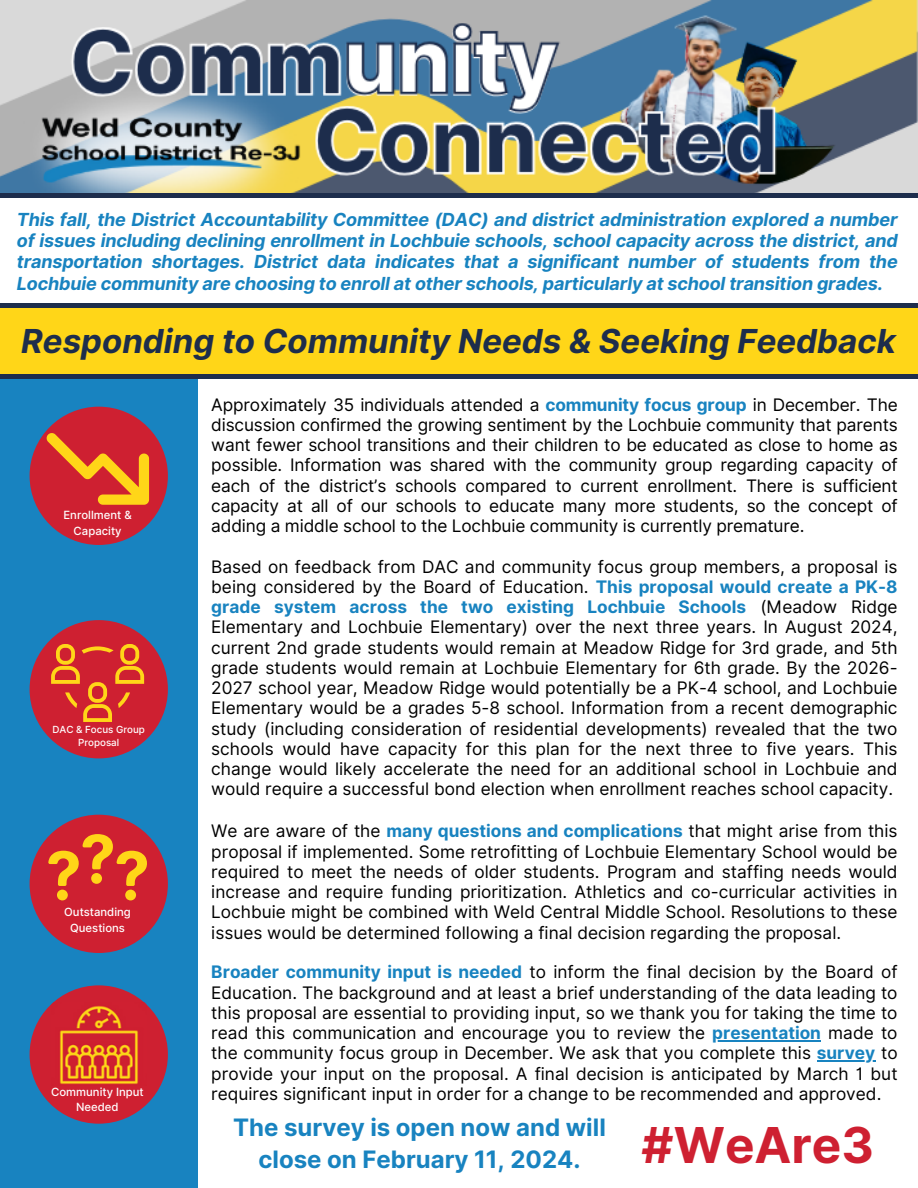
<style>
.page{position:relative;width:918px;height:1188px;background:#fff}
.page>*{position:absolute;margin:0;border:0;box-sizing:border-box;transform-origin:0 0}
.t1{font:700 49.5px "Inter";color:#ce2031}
.t2{font:italic 700 33px "Inter";color:#1d2d4c}
.t3{font:700 24px/32.7px "Inter";color:#1883c0;text-align:center}
.t4{font:italic 700 18px/21.3px "Inter";letter-spacing:-.01em;color:#1883c0;text-align:justify}
.t5{font:17.25px/20.2px "Inter";color:#000;text-align:justify}
.t6{font:500 11.25px/15.8px "Inter";color:#fff;text-align:center}
.t7{font:500 9.75px/13px "Inter";color:#fff;text-align:center}
.s1{font-weight:700;color:#1883c0}
</style>
<div class="page">
<div style="left:0;top:377px;width:197px;height:811px;background:#1883c0"></div>
<div style="left:30px;top:407px;width:138px;height:138px;background:#ce2031;border-radius:50%"></div>
<svg style="left:47px;top:433px;width:102px;height:72px"></svg>
<div style="left:30px;top:620px;width:138px;height:138px;background:#ce2031;border-radius:50%"></div>
<svg style="left:51px;top:644px;width:93px;height:78px"></svg>
<div style="left:30px;top:815px;width:138px;height:138px;background:#ce2031;border-radius:50%"></div>
<svg style="left:48px;top:834px;width:99px;height:66px"></svg>
<div style="left:30px;top:985px;width:138px;height:139px;background:#ce2031;border-radius:50%"></div>
<img style="left:52px;top:1002px;width:94px;height:82px">
<img style="left:0;top:0;width:918px;height:193px">
<div style="left:0;top:305px;width:918px;height:72px;background:#ffd618"></div>
<hr style="left:0;top:375px;width:918px;height:4px;background:#1d2d4c">
<div style="left:0;top:303px;width:918px;height:5px;background:#1d2d4c"></div>
<hr style="left:712px;top:1040px;width:109px;height:1px;background:#1883c0">
<hr style="left:817px;top:1060px;width:58px;height:2px;background:#1883c0">
<hr style="left:0;top:193px;width:918px;height:4px;background:#1d2d4c">
<p class="t4" style="left:17px;top:208px;width:882px">This fall, the District Accountability Committee (DAC) and district administration explored a number of issues including declining enrollment in Lochbuie schools, school capacity across the district, and transportation shortages. District data indicates that a significant number of students from the Lochbuie community are choosing to enroll at other schools, particularly at school transition grades.</p>
<h2 class="t2" style="left:21px;top:321px;width:876px">Responding to Community Needs &amp; Seeking Feedback</h2>
<p class="t6" style="left:63px;top:507px;width:70px">Enrollment &amp;<br>Capacity</p>
<p class="t7" style="left:52px;top:723px;width:94px">DAC &amp; Focus Group<br>Proposal</p>
<p class="t6" style="left:64px;top:904px;width:68px">Outstanding<br>Questions</p>
<p class="t6" style="left:51px;top:1084px;width:94px">Community Input<br>Needed</p>
<p class="t5" style="left:211px;top:394px;width:688px">Approximately 35 individuals attended a <span class="s1">community focus group</span> in December. The discussion confirmed the growing sentiment by the Lochbuie community that parents want fewer school transitions and their children to be educated as close to home as possible. Information was shared with the community group regarding capacity of each of the district’s schools compared to current enrollment. There is sufficient capacity at all of our schools to educate many more students, so the concept of adding a middle school to the Lochbuie community is currently premature.</p>
<p class="t5" style="left:211px;top:556px;width:688px">Based on feedback from DAC and community focus group members, a proposal is being considered by the Board of Education. <span class="s1">This proposal would create a PK-8 grade system across the two existing Lochbuie Schools</span> (Meadow Ridge Elementary and Lochbuie Elementary) over the next three years. In August 2024, current 2nd grade students would remain at Meadow Ridge for 3rd grade, and 5th grade students would remain at Lochbuie Elementary for 6th grade. By the 2026- 2027 school year, Meadow Ridge would potentially be a PK-4 school, and Lochbuie Elementary would be a grades 5-8 school. Information from a recent demographic study (including consideration of residential developments) revealed that the two schools would have capacity for this plan for the next three to five years. This change would likely accelerate the need for an additional school in Lochbuie and would require a successful bond election when enrollment reaches school capacity.</p>
<h6 class="t5" style="left:211px;top:821px;width:688px">We are aware of the <span class="s1">many questions and complications</span> that might arise from this proposal if implemented. Some retrofitting of Lochbuie Elementary School would be required to meet the needs of older students. Program and staffing needs would increase and require funding prioritization. Athletics and co-curricular activities in Lochbuie might be combined with Weld Central Middle School. Resolutions to these issues would be determined following a final decision regarding the proposal.</h6>
<p class="t5" style="left:211px;top:962px;width:688px"><span class="s1">Broader community input is needed</span> to inform the final decision by the Board of Education. The background and at least a brief understanding of the data leading to this proposal are essential to providing input, so we thank you for taking the time to read this communication and encourage you to review the <span class="s1">presentation</span> made to</p>
<p class="t5" style="left:211px;top:1043px;width:688px">the community focus group in December. We ask that you complete this <span class="s1">survey</span> to</p>
<p class="t5" style="left:211px;top:1063px;width:688px">provide your input on the proposal. A final decision is anticipated by March 1 but requires significant input in order for a change to be recommended and approved.</p>
<p class="t1" style="left:642px;top:1115px;width:234px">#WeAre3</p>
<p class="t3" style="left:233px;top:1111px;width:374px">The survey is open now and will close on February 11, 2024.</p>
</div>
